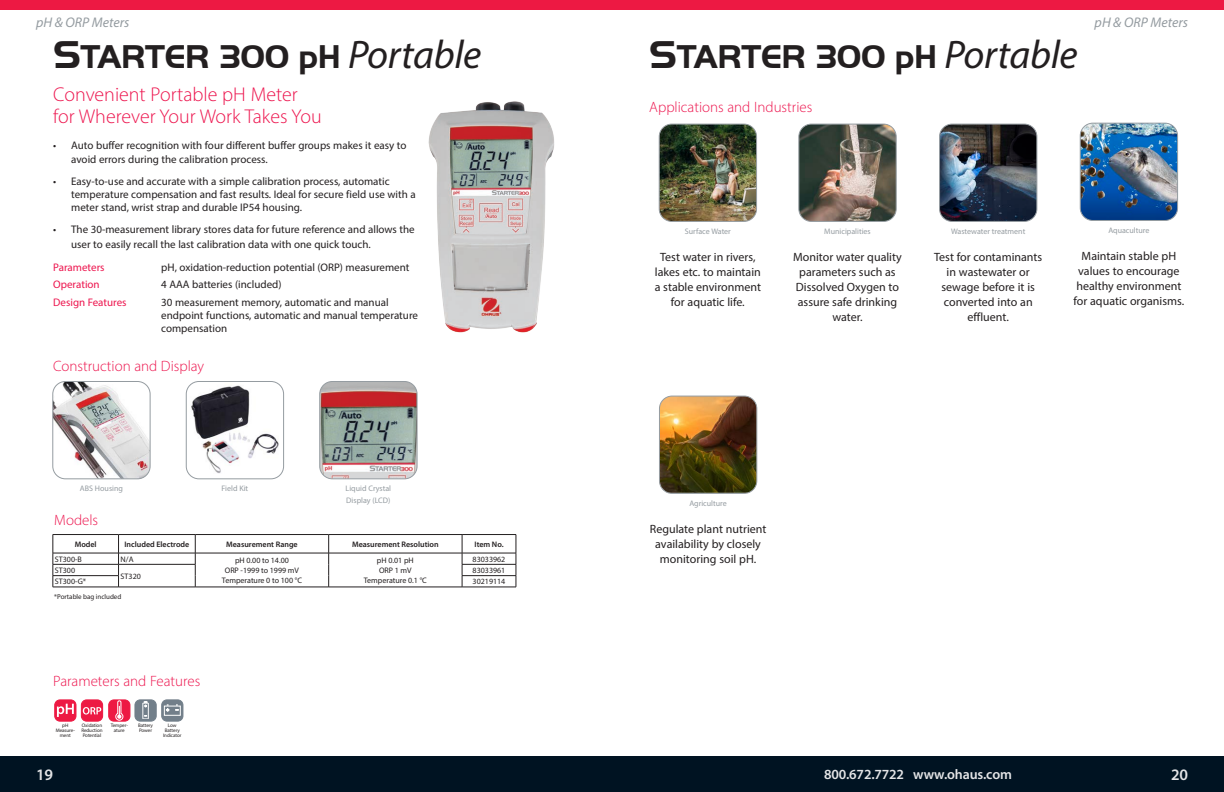
<style>
.page{position:relative;width:1224px;height:792px;background:#fff}
.page>*{position:absolute;margin:0;border:0;box-sizing:border-box;transform-origin:0 0}
.Interior_Product_Typ{font:700 34px "Handel Got D";letter-spacing:-.01em;color:#231f20}
.Interior__Product_Na{font:300 20px/22px "Myriad Pro";color:#ed154e}
.Page_Number{font:600 16px "Myriad Pro";color:#e4e5e7}
.Interior__Product_Na-2{font:300 15px "Myriad Pro";color:#ed154e}
.t1{font:600 14px "Myriad Pro";letter-spacing:-.01em;color:#e4e5e7}
.t2{font:italic 14px "Myriad Pro";color:#959ca1}
.Cover_Copy_Text{font:12px/15px "Myriad Pro";color:#231f20;text-align:center}
.Cover_Copy_Text-2{font:11px/13.2px "Myriad Pro";color:#231f20}
.Cover_Copy_Text-3{font:11px "Myriad Pro";color:#ed154e}
.Ohaus_Table_Cell{font:8px "Myriad Pro";color:#231f20}
.Interior__Product_Na-3{font:8px "Myriad Pro";color:#959ca1}
.Ohaus_Table_Header{font:600 8px "Myriad Pro";color:#231f20}
.Captions{font:7px "Myriad Pro";color:#231f20}
.t3{font:5.1px/5.1px "Myriad Pro";letter-spacing:-.01em;color:#231f20;text-align:center}
.s1{font-size:40px}
.s2{font-family:"Myriad Pro";font-weight:400;font-style:italic;font-size:40px}
</style>
<div class="page">
<div style="left:0;top:756px;width:612px;height:36px;background:#001322"></div>
<svg style="left:54px;top:699px;width:129px;height:23px"></svg>
<img style="left:799px;top:124px;width:97px;height:97px">
<div style="left:799px;top:124px;width:97px;height:97px;border:1px solid #959ca1;border-radius:13px"></div>
<img style="left:659px;top:124px;width:98px;height:97px">
<div style="left:659px;top:124px;width:98px;height:97px;border:1px solid #959ca1;border-radius:13px"></div>
<img style="left:940px;top:124px;width:97px;height:97px">
<div style="left:939px;top:124px;width:98px;height:97px;border:1px solid #959ca1;border-radius:13px"></div>
<img style="left:1080px;top:123px;width:98px;height:97px">
<div style="left:1080px;top:123px;width:98px;height:98px;border:1px solid #959ca1;border-radius:13px"></div>
<img style="left:659px;top:396px;width:98px;height:97px">
<div style="left:659px;top:396px;width:98px;height:97px;border:1px solid #959ca1;border-radius:13px"></div>
<div style="left:612px;top:756px;width:612px;height:36px;background:#001322"></div>
<div style="left:0;top:0;width:648px;height:10px;background:#ed1943"></div>
<div style="left:576px;top:0;width:648px;height:10px;background:#ed1943"></div>
<img style="left:428px;top:101px;width:126px;height:232px">
<img style="left:320px;top:381px;width:97px;height:98px">
<div style="left:320px;top:381px;width:97px;height:98px;border:1px solid #959ca1;border-radius:13px"></div>
<img style="left:186px;top:381px;width:98px;height:98px">
<div style="left:186px;top:381px;width:98px;height:98px;border:1px solid #959ca1;border-radius:13px"></div>
<img style="left:53px;top:381px;width:97px;height:98px">
<div style="left:53px;top:381px;width:97px;height:98px;border:1px solid #959ca1;border-radius:13px"></div>
<hr style="left:119px;top:587px;width:76px;height:1px;background:#231f20">
<hr style="left:195px;top:587px;width:134px;height:1px;background:#231f20">
<hr style="left:329px;top:587px;width:133px;height:1px;background:#231f20">
<hr style="left:53px;top:534px;width:66px;height:1px;background:#231f20">
<hr style="left:119px;top:534px;width:76px;height:1px;background:#231f20">
<hr style="left:195px;top:534px;width:134px;height:1px;background:#231f20">
<hr style="left:329px;top:534px;width:133px;height:1px;background:#231f20">
<hr style="left:462px;top:534px;width:54px;height:1px;background:#231f20">
<hr style="left:53px;top:553px;width:66px;height:1px;background:#231f20">
<hr style="left:119px;top:553px;width:76px;height:1px;background:#231f20">
<hr style="left:195px;top:553px;width:134px;height:1px;background:#231f20">
<hr style="left:329px;top:553px;width:133px;height:1px;background:#231f20">
<svg style="left:329px;top:535px;width:1px;height:52px"></svg>
<hr style="left:462px;top:553px;width:54px;height:1px;background:#231f20">
<hr style="left:53px;top:564px;width:66px;height:1px;background:#231f20">
<hr style="left:119px;top:564px;width:76px;height:1px;background:#231f20">
<svg style="left:195px;top:535px;width:1px;height:52px"></svg>
<hr style="left:462px;top:564px;width:54px;height:1px;background:#231f20">
<hr style="left:53px;top:575px;width:66px;height:1px;background:#231f20">
<svg style="left:53px;top:535px;width:1px;height:52px"></svg>
<svg style="left:118px;top:535px;width:1px;height:52px"></svg>
<hr style="left:53px;top:587px;width:66px;height:1px;background:#231f20">
<hr style="left:462px;top:575px;width:54px;height:1px;background:#231f20">
<svg style="left:462px;top:535px;width:1px;height:52px"></svg>
<svg style="left:516px;top:535px;width:1px;height:52px"></svg>
<hr style="left:462px;top:587px;width:54px;height:1px;background:#231f20">
<p class="t2" style="left:36px;top:14px;width:95px">pH &amp; ORP Meters</p>
<p class="t2" style="left:1095px;top:14px;width:95px">pH &amp; ORP Meters</p>
<p class="Interior_Product_Typ" style="left:53px;top:38px;width:430px"><span class="s1">S</span>TARTER 300 pH <span class="s2">Portable</span></p>
<p class="Interior__Product_Na" style="left:53px;top:83px;width:270px">Convenient Portable pH Meter for Wherever Your Work Takes You</p>
<p class="Cover_Copy_Text-2" style="left:71px;top:139px;width:337px;text-indent:-18px">• Auto buffer recognition with four different buffer groups makes it easy to avoid errors during the calibration process.</p>
<p class="Cover_Copy_Text-2" style="left:71px;top:174px;width:346px;text-indent:-18px">• Easy-to-use and accurate with a simple calibration process, automatic temperature compensation and fast results. Ideal for secure field use with a meter stand, wrist strap and durable IP54 housing.</p>
<p class="Cover_Copy_Text-2" style="left:71px;top:222px;width:345px;line-height:15px;text-indent:-18px">• The 30-measurement library stores data for future reference and allows the user to easily recall the last calibration data with one quick touch.</p>
<p class="Cover_Copy_Text-3" style="left:53px;top:260px;width:53px">Parameters</p>
<p class="Cover_Copy_Text-2" style="left:161px;top:260px;width:250px">pH, oxidation-reduction potential (ORP) measurement</p>
<p class="Cover_Copy_Text-3" style="left:53px;top:278px;width:48px">Operation</p>
<p class="Cover_Copy_Text-2" style="left:161px;top:278px;width:122px">4 AAA batteries (included)</p>
<p class="Cover_Copy_Text-3" style="left:53px;top:296px;width:75px">Design Features</p>
<p class="Cover_Copy_Text-2" style="left:161px;top:296px;width:258px">30 measurement memory, automatic and manual endpoint functions, automatic and manual temperature compensation</p>
<p class="Interior__Product_Na-2" style="left:53px;top:357px;width:153px">Construction and Display</p>
<p class="Interior__Product_Na-3" style="left:80px;top:483px;width:45px">ABS Housing</p>
<p class="Interior__Product_Na-3" style="left:222px;top:483px;width:28px">Field Kit</p>
<p class="Interior__Product_Na-2" style="left:54px;top:511px;width:45px">Models</p>
<p class="Interior__Product_Na-3" style="left:346px;top:483px;width:47px">Liquid Crystal</p>
<p class="Interior__Product_Na-3" style="left:346px;top:495px;width:46px">Display (LCD)</p>
<p class="Ohaus_Table_Header" style="left:75px;top:539px;width:23px">Model</p>
<p class="Ohaus_Table_Header" style="left:124px;top:539px;width:66px">Included Electrode</p>
<p class="Ohaus_Table_Header" style="left:226px;top:539px;width:73px">Measurement Range</p>
<p class="Ohaus_Table_Header" style="left:352px;top:539px;width:88px">Measurement Resolution</p>
<p class="Ohaus_Table_Header" style="left:474px;top:539px;width:31px">Item No.</p>
<p class="Ohaus_Table_Cell" style="left:55px;top:554px;width:29px">ST300-B</p>
<p class="Ohaus_Table_Cell" style="left:121px;top:554px;width:14px">N/A</p>
<p class="Ohaus_Table_Cell" style="left:235px;top:556px;width:55px">pH 0.00 to 14.00</p>
<p class="Ohaus_Table_Cell" style="left:225px;top:565px;width:76px">ORP -1999 to 1999 mV</p>
<p class="Ohaus_Table_Cell" style="left:222px;top:575px;width:82px">Temperature 0 to 100 °C</p>
<p class="Ohaus_Table_Cell" style="left:473px;top:554px;width:34px">83033962</p>
<p class="Ohaus_Table_Cell" style="left:377px;top:556px;width:38px">pH 0.01 pH</p>
<p class="Ohaus_Table_Cell" style="left:379px;top:565px;width:34px">ORP 1 mV</p>
<p class="Ohaus_Table_Cell" style="left:364px;top:575px;width:65px">Temperature 0.1 °C</p>
<p class="Ohaus_Table_Cell" style="left:55px;top:565px;width:22px">ST300</p>
<p class="Ohaus_Table_Cell" style="left:473px;top:565px;width:34px">83033961</p>
<p class="Ohaus_Table_Cell" style="left:121px;top:571px;width:22px">ST320</p>
<p class="Ohaus_Table_Cell" style="left:55px;top:577px;width:33px">ST300-G*</p>
<p class="Ohaus_Table_Cell" style="left:473px;top:577px;width:34px">30219114</p>
<p class="Captions" style="left:54px;top:592px;width:69px">*Portable bag included</p>
<p class="Interior__Product_Na-2" style="left:53px;top:672px;width:148px">Parameters and Features</p>
<p class="t3" style="left:81px;top:722px;width:23px;text-align:justify">Oxidation Reduction Potential</p>
<p class="t3" style="left:56px;top:722px;width:21px">pH<br>Measure&shy;ment</p>
<p class="t3" style="left:111px;top:722px;width:19px">Temper&shy;ature</p>
<p class="t3" style="left:138px;top:722px;width:16px;text-align:left">Battery<br>Power</p>
<p class="t3" style="left:163px;top:722px;width:20px">Low<br>Battery<br>Indicator</p>
<p class="Page_Number" style="left:36px;top:764px;width:18px">19</p>
<p class="Interior_Product_Typ" style="left:649px;top:38px;width:430px"><span class="s1">S</span>TARTER 300 pH <span class="s2">Portable</span></p>
<p class="Interior__Product_Na-2" style="left:649px;top:98px;width:165px">Applications and Industries</p>
<p class="Interior__Product_Na-3" style="left:1108px;top:225px;width:43px">Aquaculture</p>
<p class="Interior__Product_Na-3" style="left:685px;top:226px;width:48px">Surface Water</p>
<p class="Interior__Product_Na-3" style="left:824px;top:226px;width:48px">Municipalities</p>
<p class="Interior__Product_Na-3" style="left:951px;top:226px;width:76px">Wastewater treatment</p>
<p class="Cover_Copy_Text" style="left:655px;top:250px;width:108px">Test water in rivers, lakes etc. to maintain a stable environment for aquatic life.</p>
<p class="Cover_Copy_Text" style="left:793px;top:250px;width:110px">Monitor water quality parameters such as<br>Dissolved Oxygen to assure safe drinking water.</p>
<p class="Cover_Copy_Text" style="left:934px;top:250px;width:110px">Test for contaminants in wastewater or sewage before it is converted into an effluent.</p>
<p class="Cover_Copy_Text" style="left:1074px;top:249px;width:112px">Maintain stable pH values to encourage healthy environment for aquatic organisms.</p>
<p class="Interior__Product_Na-3" style="left:690px;top:498px;width:39px">Agriculture</p>
<p class="Cover_Copy_Text" style="left:650px;top:522px;width:118px">Regulate plant nutrient availability by closely monitoring soil pH.</p>
<p class="t1" style="left:824px;top:766px;width:189px">800.672.7722 www.ohaus.com</p>
<h3 class="Page_Number" style="left:1171px;top:764px;width:18px">20</h3>
</div>
